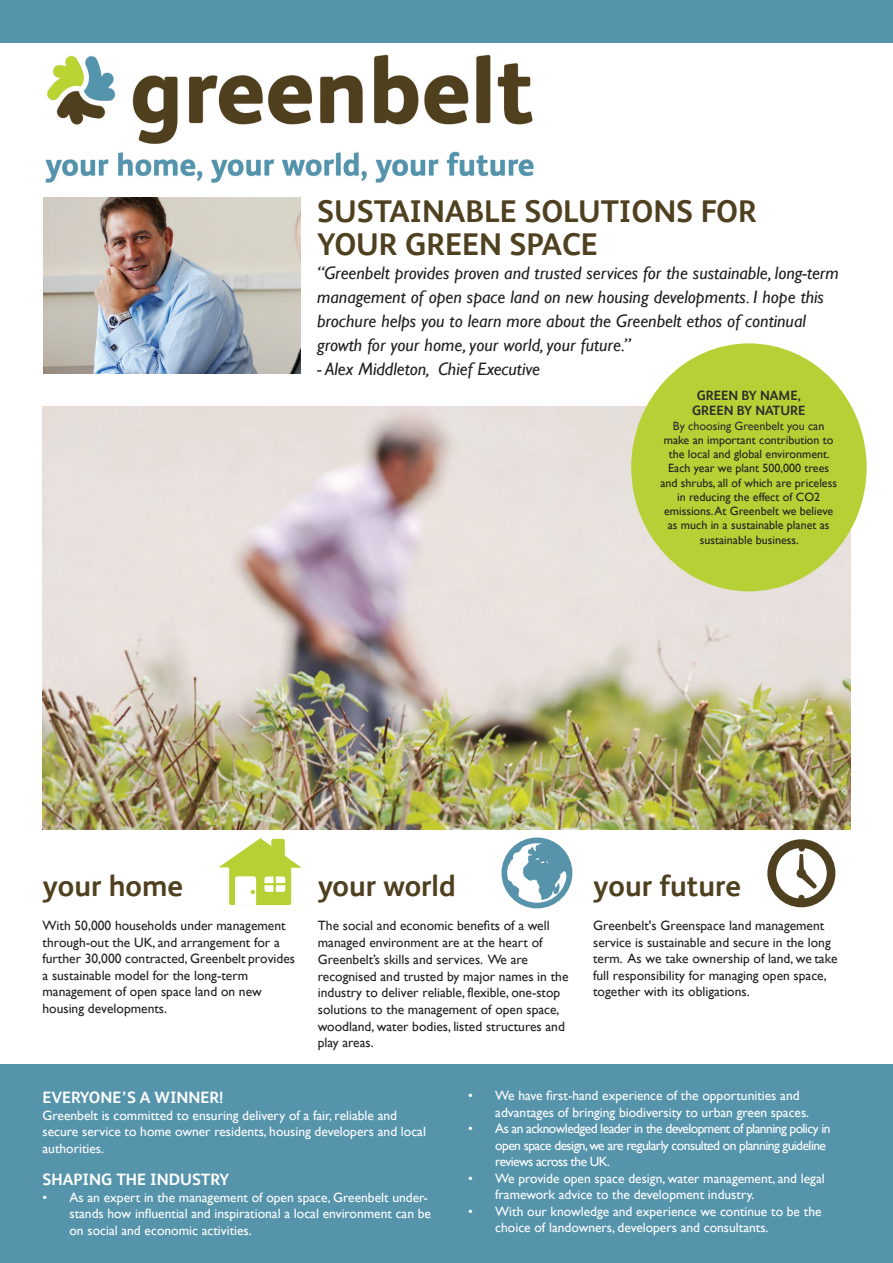
<style>
.page{position:relative;width:893px;height:1263px;background:#fff}
.page>*{position:absolute;margin:0;border:0;box-sizing:border-box;transform-origin:0 0}
.t1{font:700 31.5px/33px "FS Albert";color:#4f401f}
.t2{font:700 30px "FS Albert";color:#4f401f}
.t3{font:italic 18px/24px "Gill Sans";color:#231f20}
.t4{font:700 16.5px "FS Albert";color:#fff}
.t5{font:13.5px/16.5px "Gill Sans";color:#231f20}
.t6{font:13.5px/16.5px "Gill Sans";color:#fff}
.t7{font:13.5px/16.5px "Gill Sans";letter-spacing:-.04em;color:#fff}
.t8{font:700 13.5px/15px "FS Albert";color:#2e2b2c;text-align:center}
.t9{font:12px/14.2px "Gill Sans";color:#231f20;text-align:center}
.s1{color:#2e2b2c}
</style>
<div class="page">
<div style="left:0;top:1065px;width:893px;height:198px;background:#5694ac"></div>
<img style="left:43px;top:406px;width:807px;height:423px">
<img style="left:43px;top:54px;width:491px;height:175px">
<div style="left:229px;top:865px;width:62px;height:40px;background:#b7d034;border-radius:2px"></div>
<svg style="left:219px;top:838px;width:83px;height:30px"></svg>
<div style="left:264px;top:876px;width:21px;height:16px;background:#fff;border-radius:2px"></div>
<svg style="left:235px;top:876px;width:21px;height:29px"></svg>
<svg style="left:274px;top:876px;width:2px;height:16px"></svg>
<hr style="left:263px;top:883px;width:23px;height:2px;background:#b7cf34">
<div style="left:501px;top:837px;width:71px;height:71px;border:6px solid #5794ac;border-radius:50%"></div>
<svg style="left:504px;top:842px;width:67px;height:58px"></svg>
<div style="left:767px;top:839px;width:68px;height:68px;border:9px solid #4f401f;border-radius:50%"></div>
<svg style="left:798px;top:844px;width:7px;height:4px"></svg>
<svg style="left:798px;top:898px;width:7px;height:5px"></svg>
<div style="left:797px;top:869px;width:9px;height:9px;background:#4f401f;border-radius:50%"></div>
<svg style="left:799px;top:854px;width:18px;height:35px"></svg>
<img style="left:44px;top:198px;width:256px;height:176px">
<div style="left:0;top:0;width:893px;height:43px;background:#5694ac"></div>
<div style="left:631px;top:343px;width:236px;height:248px;background:#b7d035;border-radius:50%"></div>
<h1 class="t1" style="left:317px;top:193px;width:441px">SUSTAINABLE SOLUTIONS FOR<br>YOUR GREEN SPACE</h1>
<p class="t3" style="left:317px;top:261px;width:523px">“Greenbelt provides proven and trusted services for the sustainable, long-term management of open space land on new housing developments. I hope this brochure helps you to learn more about the Greenbelt ethos of continual growth for your home, your world, your future.”</p>
<h3 class="t3" style="left:317px;top:357px;width:224px">- Alex Middleton, Chief Executive</h3>
<p class="t8" style="left:692px;top:388px;width:115px">GREEN BY NAME,<br>GREEN BY NATURE</p>
<p class="t9" style="left:660px;top:419px;width:178px"><span class="s1">By choosing Greenbelt you ca</span>n make an important contribution to the local and global environment.<br>Each year we plant 500,000 trees and shrubs, all of which are priceless in reducing the effect of CO2 emissions. At Greenbelt we believe as much in a sustainable planet as sustainable business.</p>
<h2 class="t2" style="left:43px;top:865px;width:142px">YOUR HOME</h2>
<p class="t5" style="left:43px;top:918px;width:254px">With 50,000 households under management through-out the UK, and arrangement for a further 30,000 contracted, Greenbelt provides a sustainable model for the long-term management of open space land on new housing developments.</p>
<h2 class="t2" style="left:318px;top:865px;width:139px">YOUR WORLD</h2>
<p class="t5" style="left:318px;top:918px;width:252px">The social and economic benefits of a well managed environment are at the heart of Greenbelt’s skills and services. We are recognised and trusted by major names in the industry to deliver reliable, flexible, one-stop solutions to the management of open space, woodland, water bodies, listed structures and play areas.</p>
<h2 class="t2" style="left:593px;top:865px;width:149px">YOUR FUTURE</h2>
<p class="t5" style="left:593px;top:918px;width:246px">Greenbelt's Greenspace land management service is sustainable and secure in the long term. As we take ownership of land, we take full responsibility for managing open space, together with its obligations.</p>
<p class="t4" style="left:43px;top:1086px;width:182px">EVERYONE’S A WINNER!</p>
<p class="t6" style="left:43px;top:1107px;width:385px">Greenbelt is committed to ensuring delivery of a fair, reliable and secure service to home owner residents, housing developers and local authorities.</p>
<p class="t4" style="left:43px;top:1168px;width:188px">SHAPING THE INDUSTRY</p>
<p class="t6" style="left:70px;top:1189px;width:363px;text-indent:-27px">• As an expert in the management of open space, Greenbelt under&shy;stands how influential and inspirational a local environment can be on social and economic activities.</p>
<p class="t6" style="left:495px;top:1087px;width:315px;text-indent:-27px">• We have first-hand experience of the opportunities and advantages of bringing biodiversity to urban green spaces.</p>
<p class="t7" style="left:495px;top:1120px;width:337px;text-indent:-27px">• As an acknowledged leader in the development of planning policy in open space design, we are regularly consulted on planning guideline reviews across the UK.</p>
<p class="t6" style="left:495px;top:1170px;width:331px;text-indent:-27px">• We provide open space design, water management, and legal framework advice to the development industry.</p>
<p class="t6" style="left:495px;top:1203px;width:328px;text-indent:-27px">• With our knowledge and experience we continue to be the choice of landowners, developers and consultants.</p>
</div>
